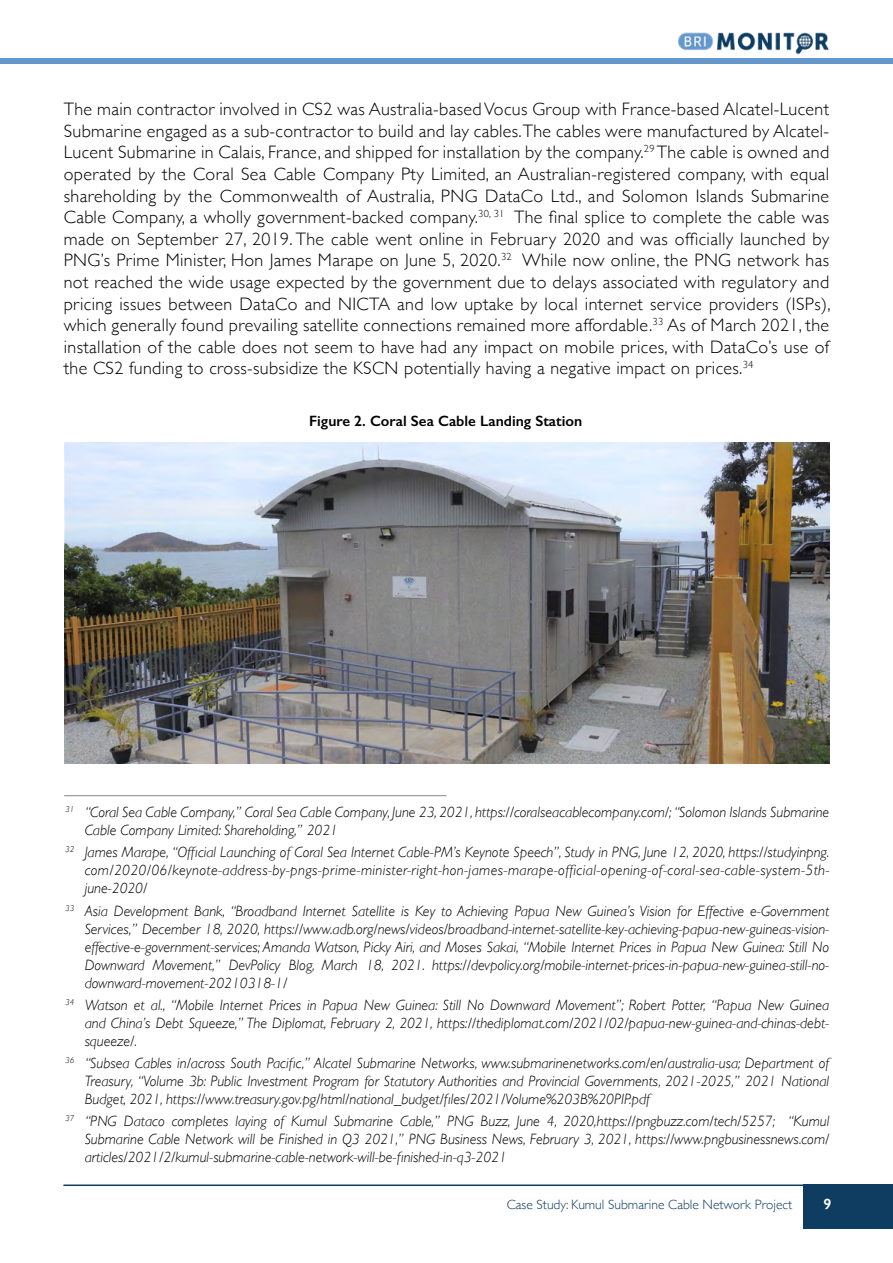
<style>
.page{position:relative;width:893px;height:1263px;background:#fff}
.page>*{position:absolute;margin:0;border:0;box-sizing:border-box;transform-origin:0 0}
.t1{font:300 18px/21.6px "Gill Sans";letter-spacing:.02em;color:#000;text-align:justify}
.t2{font:italic 300 15px/18px "Gill Sans";color:#000;text-align:justify}
.t3{font:600 15px "Gill Sans";color:#000}
.t4{font:600 15px "Gill Sans";color:#fff}
.t5{font:300 13.5px "Gill Sans";color:#0f3d62}
</style>
<div class="page">
<div style="left:803px;top:1184px;width:90px;height:45px;background:#0f3d62"></div>
<hr style="left:64px;top:1184px;width:739px;height:2px;background:#103d62">
<div style="left:0;top:58px;width:893px;height:6px;background:#6598cc"></div>
<img style="left:678px;top:32px;width:151px;height:23px">
<hr style="left:64px;top:795px;width:382px;height:1px;background:#878787">
<img style="left:64px;top:443px;width:766px;height:320px">
<p class="t1" style="left:64px;top:98px;width:768px">The main contractor involved in CS2 was Australia-based Vocus Group with France-based Alcatel-Lucent Submarine engaged as a sub-contractor to build and lay cables. The cables were manufactured by Alcatel-Lucent Submarine in Calais, France, and shipped for installation by the company.<sup>29</sup> The cable is owned and operated by the Coral Sea Cable Company Pty Limited, an Australian-registered company, with equal shareholding by the Commonwealth of Australia, PNG DataCo Ltd., and Solomon Islands Submarine Cable Company, a wholly government-backed company.<sup>30,</sup> <sup>31</sup> The final splice to complete the cable was made on September 27, 2019. The cable went online in February 2020 and was officially launched by PNG’s Prime Minister, Hon James Marape on June 5, 2020.<sup>32</sup> While now online, the PNG network has not reached the wide usage expected by the government due to delays associated with regulatory and pricing issues between DataCo and NICTA and low uptake by local internet service providers (ISPs), which generally found prevailing satellite connections remained more affordable.<sup>33</sup> As of March 2021, the installation of the cable does not seem to have had any impact on mobile prices, with DataCo’s use of the CS2 funding to cross-subsidize the KSCN potentially having a negative impact on prices.<sup>34</sup></p>
<p class="t3" style="left:309px;top:411px;width:274px">Figure 2. Coral Sea Cable Landing Station</p>
<p class="t2" style="left:85px;top:803px;width:746px;text-indent:-20px"><sup>31</sup> “Coral Sea Cable Company,” Coral Sea Cable Company, June 23, 2021, https://coralseacablecompany.com/; “Solomon Islands Submarine<br>Cable Company Limited: Shareholding,” 2021</p>
<p class="t2" style="left:85px;top:843px;width:746px;text-indent:-20px"><sup>32</sup> James Marape, “Official Launching of Coral Sea Internet Cable-PM’s Keynote Speech”, Study in PNG, June 12, 2020, https://studyinpng. com/2020/06/keynote-address-by-pngs-prime-minister-right-hon-james-marape-official-opening-of-coral-sea-cable-system-5th&shy;june-2020/</p>
<p class="t2" style="left:85px;top:902px;width:746px;text-indent:-20px"><sup>33</sup> Asia Development Bank, “Broadband Internet Satellite is Key to Achieving Papua New Guinea’s Vision for Effective e-Government Services,” December 18, 2020, https://www.adb.org/news/videos/broadband-internet-satellite-key-achieving-papua-new-guineas-vision&shy;effective-e-government-services; Amanda Watson, Picky Airi, and Moses Sakai, “Mobile Internet Prices in Papua New Guinea: Still No Downward Movement,” DevPolicy Blog, March 18, 2021. https://devpolicy.org/mobile-internet-prices-in-papua-new-guinea-still-no&shy;downward-movement-20210318-1/</p>
<p class="t2" style="left:85px;top:996px;width:746px;text-indent:-20px"><sup>34</sup> Watson et al., “Mobile Internet Prices in Papua New Guinea: Still No Downward Movement”; Robert Potter, “Papua New Guinea and China’s Debt Squeeze,” The Diplomat, February 2, 2021, https://thediplomat.com/2021/02/papua-new-guinea-and-chinas-debt&shy;squeeze/.</p>
<p class="t2" style="left:85px;top:1054px;width:746px;text-indent:-20px"><sup>36</sup> “Subsea Cables in/across South Pacific,” Alcatel Submarine Networks, www.submarinenetworks.com/en/australia-usa; Department of Treasury, “Volume 3b: Public Investment Program for Statutory Authorities and Provincial Governments, 2021-2025,” 2021 National Budget, 2021, https://www.treasury.gov.pg/html/national_budget/files/2021/Volume%203B%20PIP.pdf</p>
<p class="t2" style="left:85px;top:1112px;width:746px;text-indent:-20px"><sup>37</sup> “PNG Dataco completes laying of Kumul Submarine Cable,” PNG Buzz, June 4, 2020,https://pngbuzz.com/tech/5257; “Kumul Submarine Cable Network will be Finished in Q3 2021,” PNG Business News, February 3, 2021, https://www.pngbusinessnews.com/ articles/2021/2/kumul-submarine-cable-network-will-be-finished-in-q3-2021</p>
<p class="t5" style="left:507px;top:1194px;width:287px">Case Study: Kumul Submarine Cable Network Project</p>
<p class="t4" style="left:823px;top:1195px;width:9px">9</p>
</div>
